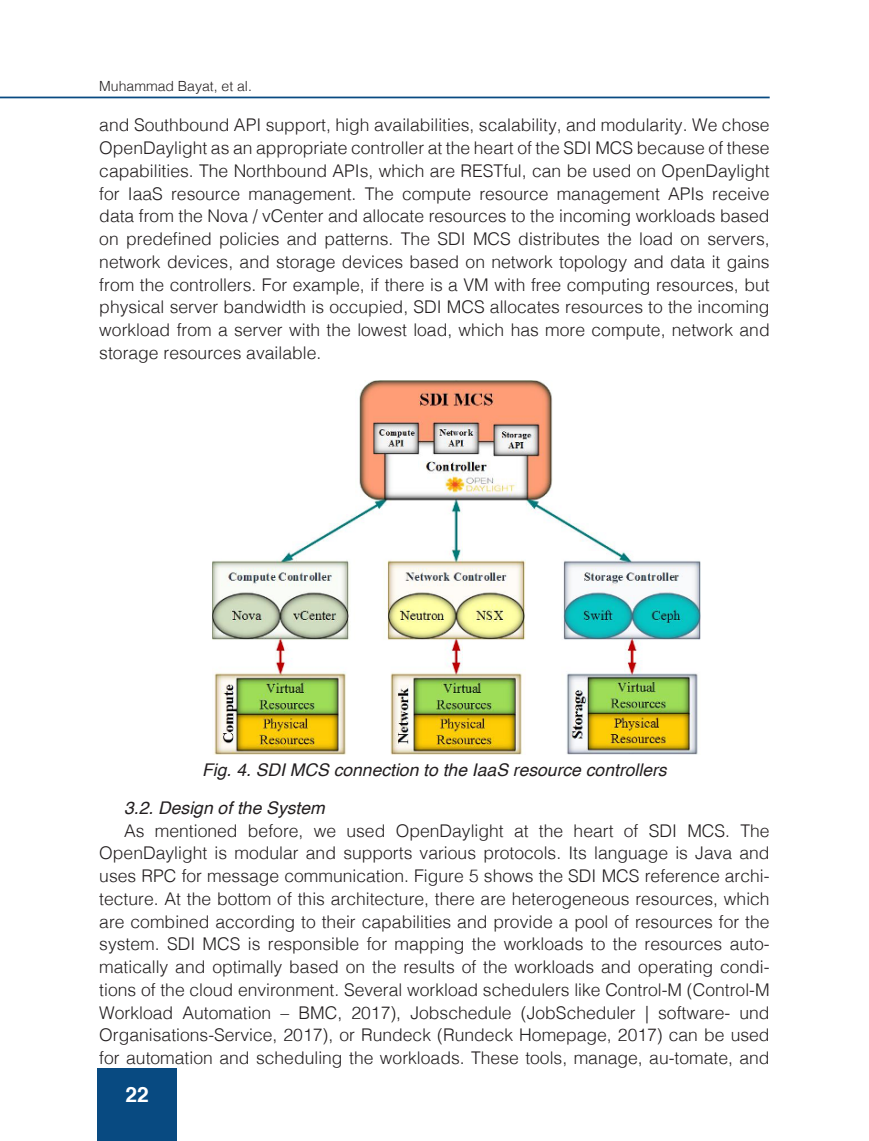
<style>
.page{position:relative;width:869px;height:1141px;background:#fff}
.page>*{position:absolute;margin:0;border:0;box-sizing:border-box;transform-origin:0 0}
.t1{font:700 21px "Helvetica";color:#fff}
.t2{font:300 17.5px/22.8px "Helvetica";color:#231f20;text-align:justify}
.t3{font:italic 17.5px "Helvetica";color:#231f20}
.t4{font:300 14px "Helvetica";color:#231f20}
</style>
<div class="page">
<div style="left:97px;top:1068px;width:80px;height:73px;background:#084a81"></div>
<hr style="left:0;top:97px;width:769px;height:1px;background:#084a81">
<img style="left:212px;top:381px;width:488px;height:374px">
<p class="t4" style="left:99px;top:75px;width:154px">Muhammad Bayat, et al.</p>
<p class="t2" style="left:99px;top:112px;width:671px">and Southbound API support, high availabilities, scalability, and modularity. We chose OpenDaylight as an appropriate controller at the heart of the SDI MCS because of these capabilities. The Northbound APIs, which are RESTful, can be used on OpenDaylight for IaaS resource management. The compute resource management APIs receive data from the Nova / vCenter and allocate resources to the incoming workloads based on predefined policies and patterns. The SDI MCS distributes the load on servers, network devices, and storage devices based on network topology and data it gains from the controllers. For example, if there is a VM with free computing resources, but physical server bandwidth is occupied, SDI MCS allocates resources to the incoming workload from a server with the lowest load, which has more compute, network and storage resources available.</p>
<p class="t3" style="left:202px;top:756px;width:465px">Fig. 4. SDI MCS connection to the IaaS resource controllers</p>
<p class="t3" style="left:124px;top:794px;width:202px">3.2. Design of the System</p>
<p class="t2" style="left:99px;top:818px;width:671px;text-indent:25px">As mentioned before, we used OpenDaylight at the heart of SDI MCS. The OpenDaylight is modular and supports various protocols. Its language is Java and uses RPC for message communication. Figure 5 shows the SDI MCS reference archi&shy;tecture. At the bottom of this architecture, there are heterogeneous resources, which are combined according to their capabilities and provide a pool of resources for the system. SDI MCS is responsible for mapping the workloads to the resources auto&shy;matically and optimally based on the results of the workloads and operating condi&shy;tions of the cloud environment. Several workload schedulers like Control-M (Control-M Workload Automation – BMC, 2017), Jobschedule (JobScheduler | software- und Organisations-Service, 2017), or Rundeck (Rundeck Homepage, 2017) can be used for automation and scheduling the workloads. These tools, manage, au-tomate, and</p>
<p class="t1" style="left:125px;top:1078px;width:25px">22</p>
</div>
